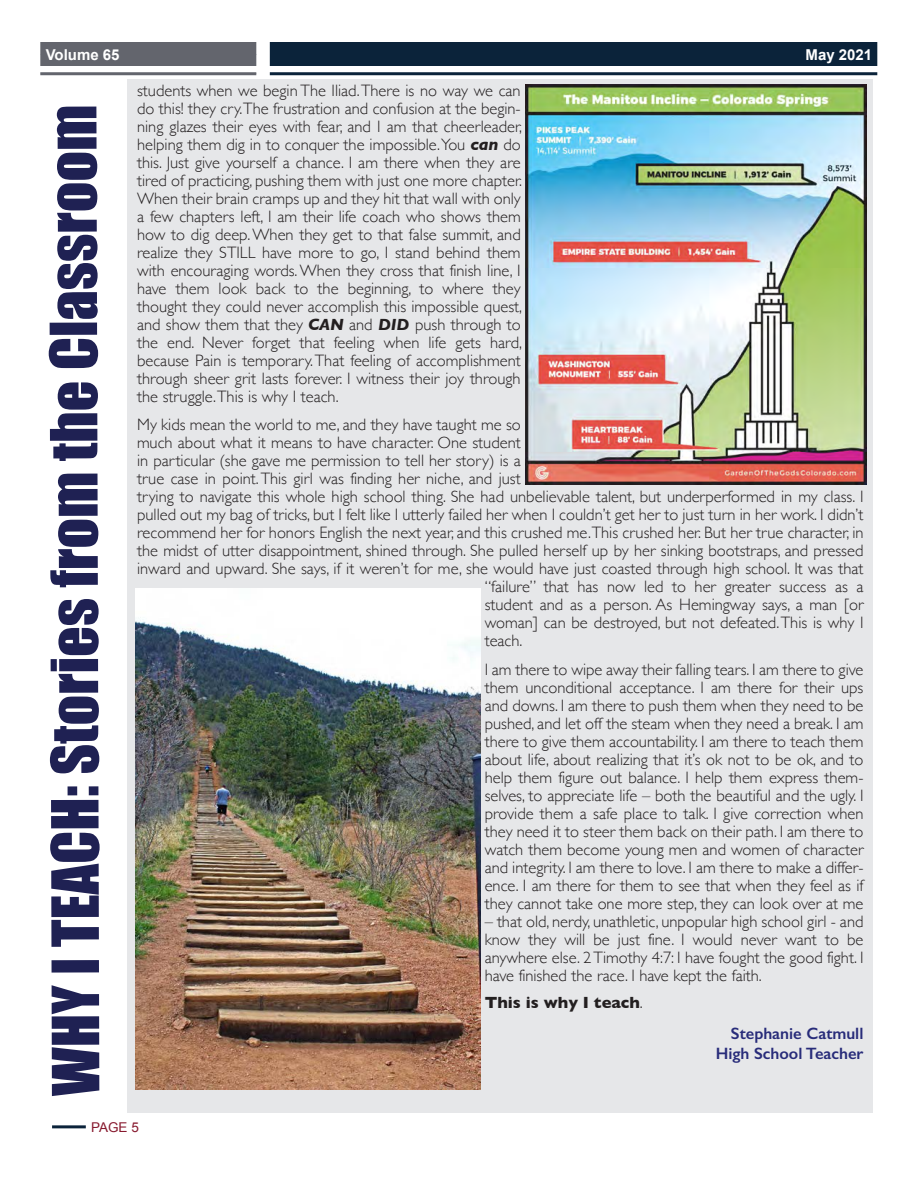
<style>
.page{position:relative;width:918px;height:1188px;background:#fff}
.page>*{position:absolute;margin:0;border:0;box-sizing:border-box;transform-origin:0 0}
.t1{font:60px "Impact";letter-spacing:-.005em;color:#1f2153}
.t2{font:300 16.5px/18px "Gill Sans";color:#231f20;text-align:justify}
.t3{font:600 16.5px/19.5px "Gill Sans";color:#282c7a;text-align:right}
.t4{font:700 16.5px "Gill Sans";color:#231f20}
.t5{font:700 15px "Arial";color:#fff}
.t6{font:13.5px "Arial";color:#87192e}
.s1{font-weight:700;font-style:italic}
.s2{font-weight:300}
</style>
<div class="page">
<div style="left:270px;top:42px;width:607px;height:24px;background:#0b233a"></div>
<div style="left:40px;top:42px;width:216px;height:24px;background:#63656d"></div>
<hr style="left:270px;top:72px;width:607px;height:3px;background:#0b233a">
<hr style="left:40px;top:72px;width:216px;height:3px;background:#63656d">
<hr style="left:52px;top:1125px;width:34px;height:3px;background:#0b233a">
<div style="left:128px;top:80px;width:745px;height:1033px;background:#e6e7e9"></div>
<img style="left:525px;top:84px;width:342px;height:401px">
<img style="left:136px;top:588px;width:344px;height:501px">
<p class="t5" style="left:46px;top:45px;width:75px">Volume 65</p>
<p class="t5" style="left:806px;top:45px;width:68px">May 2021</p>
<h1 class="t1" style="left:28px;top:1096px;width:993px;rotate:-90deg">WHY I TEACH: Stories from the Classroom</h1>
<p class="t2" style="left:137px;top:81px;width:387px">students when we begin The Iliad. There is no way we can do this! they cry.The frustration and confusion at the begin&shy;ning glazes their eyes with fear, and I am that cheerleader, helping them dig in to conquer the impossible.You <span class="s1">can</span> do this. Just give yourself a chance. I am there when they are tired of practicing, pushing them with just one more chapter.<br>When their brain cramps up and they hit that wall with only a few chapters left, I am their life coach who shows them how to dig deep. When they get to that false summit, and realize they STILL have more to go, I stand behind them with encouraging words. When they cross that finish line, I have them look back to the beginning, to where they thought they could never accomplish this impossible quest, and show them that they <span class="s1">CAN</span> and <span class="s1">DID</span> push through to the end. Never forget that feeling when life gets hard, because Pain is temporary. That feeling of accomplishment through sheer grit lasts forever. I witness their joy through the struggle.This is why I teach.</p>
<p class="t2" style="left:137px;top:415px;width:385px">My kids mean the world to me, and they have taught me so</p>
<p class="t2" style="left:137px;top:433px;width:385px">much about what it means to have character. One student</p>
<p class="t2" style="left:137px;top:451px;width:385px">in particular (she gave me permission to tell her story) is a</p>
<p class="t2" style="left:137px;top:469px;width:385px">true case in point. This girl was finding her niche, and just</p>
<p class="t2" style="left:137px;top:487px;width:728px">trying to navigate this whole high school thing. She had unbelievable talent, but underperformed in my class. I</p>
<p class="t2" style="left:137px;top:505px;width:728px">pulled out my bag of tricks, but I felt like I utterly failed her when I couldn’t get her to just turn in her work. I didn’t</p>
<p class="t2" style="left:137px;top:523px;width:728px">recommend her for honors English the next year, and this crushed me.This crushed her. But her true character, in</p>
<p class="t2" style="left:137px;top:541px;width:728px">the midst of utter disappointment, shined through. She pulled herself up by her sinking bootstraps, and pressed</p>
<p class="t2" style="left:137px;top:559px;width:728px">inward and upward. She says, if it weren’t for me, she would have just coasted through high school. It was that</p>
<p class="t2" style="left:485px;top:577px;width:380px">“failure” that has now led to her greater success as a</p>
<p class="t2" style="left:485px;top:595px;width:380px">student and as a person. As Hemingway says, a man [or</p>
<p class="t2" style="left:485px;top:613px;width:380px">woman] can be destroyed, but not defeated. This is why I</p>
<p class="t2" style="left:485px;top:631px;width:39px">teach.</p>
<p class="t2" style="left:485px;top:660px;width:380px">I am there to wipe away their falling tears. I am there to give them unconditional acceptance. I am there for their ups and downs. I am there to push them when they need to be pushed, and let off the steam when they need a break. I am there to give them accountability. I am there to teach them about life, about realizing that it’s ok not to be ok, and to help them figure out balance. I help them express them&shy;selves, to appreciate life – both the beautiful and the ugly. I provide them a safe place to talk. I give correction when they need it to steer them back on their path. I am there to watch them become young men and women of character and integrity. I am there to love. I am there to make a differ&shy;ence. I am there for them to see that when they feel as if they cannot take one more step, they can look over at me</p>
<p class="t2" style="left:485px;top:912px;width:380px">– that old, nerdy, unathletic, unpopular high school girl - and know they will be just fine. I would never want to be anywhere else. 2 Timothy 4:7: I have fought the good fight. I have finished the race. I have kept the faith.</p>
<p class="t4" style="left:485px;top:989px;width:160px">This is why I teach<span class="s2">.</span></p>
<p class="t3" style="left:716px;top:1024px;width:149px">Stephanie Catmull<br>High School Teacher</p>
<p class="t6" style="left:91px;top:1119px;width:49px">PAGE 5</p>
</div>
